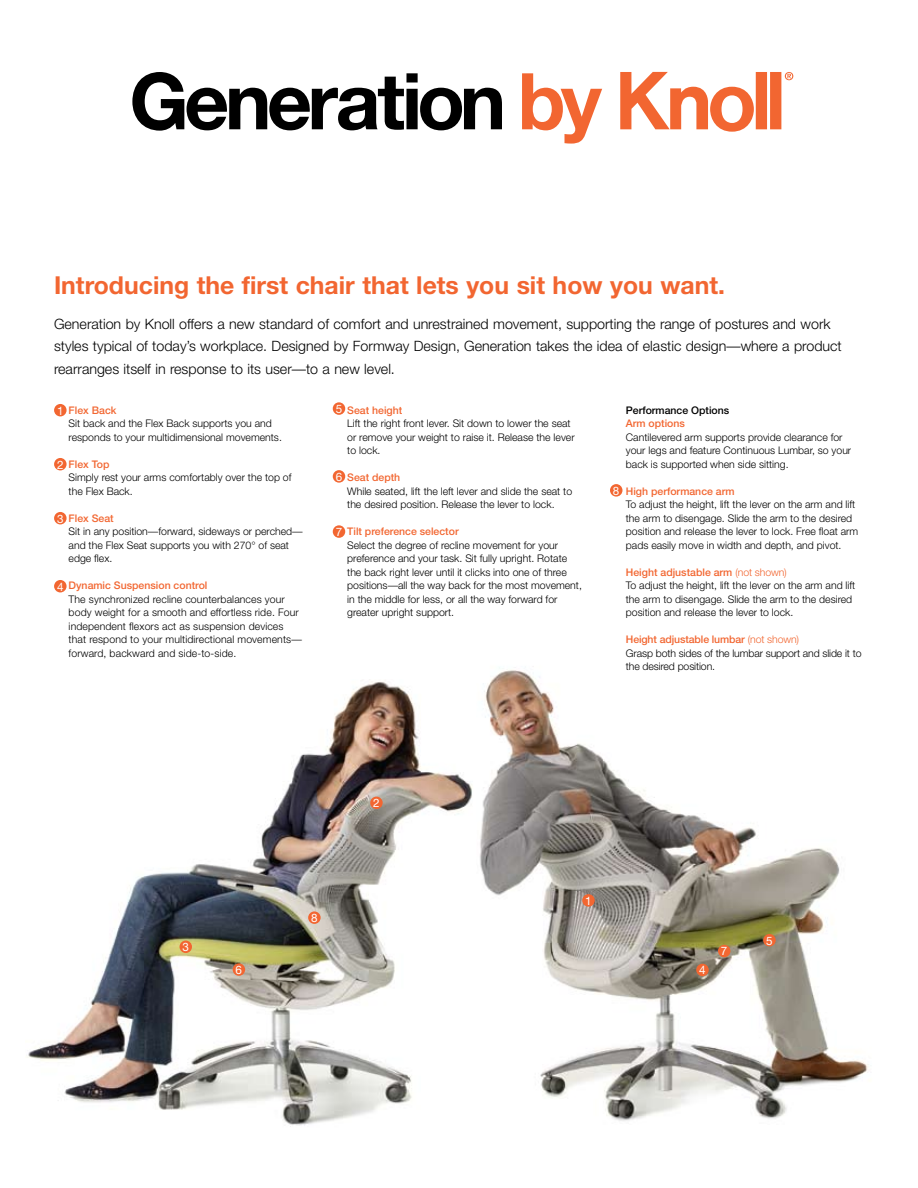
<style>
.page{position:relative;width:918px;height:1188px;background:#fff}
.page>*{position:absolute;margin:0;border:0;box-sizing:border-box;transform-origin:0 0}
.t1{font:700 24.75px "Helvetica Neue";color:#f26631}
.t2{font:300 14.25px/22.5px "Helvetica Neue";color:#000}
.t3{font:11.7px "Helvetica Neue";color:#fff}
.t4{font:300 10.5px/13.5px "Helvetica Neue";color:#000}
.t5{font:500 10.5px "Helvetica Neue";color:#f26631}
.t6{font:500 10.5px "Helvetica Neue";color:#000}
.s1{font-weight:500;color:#f26631}
.s2{color:#f26631}
</style>
<div class="page">
<img style="left:480px;top:667px;width:389px;height:454px">
<img style="left:28px;top:679px;width:444px;height:448px">
<div style="left:582px;top:894px;width:13px;height:13px;background:#f26631;border-radius:50%"></div>
<div style="left:370px;top:797px;width:13px;height:12px;background:#f26631;border-radius:50%"></div>
<div style="left:180px;top:941px;width:12px;height:12px;background:#f26631;border-radius:50%"></div>
<div style="left:763px;top:934px;width:13px;height:12px;background:#f26631;border-radius:50%"></div>
<div style="left:233px;top:963px;width:12px;height:13px;background:#f26631;border-radius:50%"></div>
<div style="left:718px;top:945px;width:12px;height:12px;background:#f26631;border-radius:50%"></div>
<div style="left:308px;top:911px;width:13px;height:13px;background:#f26631;border-radius:50%"></div>
<div style="left:696px;top:964px;width:13px;height:12px;background:#f26631;border-radius:50%"></div>
<div style="left:54px;top:404px;width:13px;height:12px;background:#f26631;border-radius:50%"></div>
<div style="left:54px;top:458px;width:13px;height:12px;background:#f26631;border-radius:50%"></div>
<div style="left:54px;top:512px;width:13px;height:12px;background:#f26631;border-radius:50%"></div>
<div style="left:54px;top:580px;width:13px;height:12px;background:#f26631;border-radius:50%"></div>
<div style="left:333px;top:402px;width:12px;height:13px;background:#f26631;border-radius:50%"></div>
<div style="left:333px;top:470px;width:12px;height:13px;background:#f26631;border-radius:50%"></div>
<div style="left:333px;top:525px;width:12px;height:13px;background:#f26631;border-radius:50%"></div>
<div style="left:610px;top:484px;width:12px;height:13px;background:#f26631;border-radius:50%"></div>
<svg style="left:132px;top:72px;width:370px;height:59px"></svg>
<svg style="left:522px;top:73px;width:80px;height:71px"></svg>
<svg style="left:620px;top:72px;width:134px;height:60px"></svg>
<div style="left:756px;top:72px;width:11px;height:57px;background:#f26631"></div>
<div style="left:770px;top:72px;width:11px;height:57px;background:#f26631"></div>
<svg style="left:785px;top:72px;width:8px;height:8px"></svg>
<h1 class="t1" style="left:54px;top:270px;width:673px">Introducing the first chair that lets you sit how you want.</h1>
<p class="t2" style="left:54px;top:312px;width:789px">Generation by Knoll offers a new standard of comfort and unrestrained movement, supporting the range of postures and work styles typical of today’s workplace. Designed by Formway Design, Generation takes the idea of elastic design—where a product rearranges itself in response to its user—to a new level.</p>
<p class="t5" style="left:69px;top:404px;width:49px">Flex Back</p>
<p class="t4" style="left:69px;top:416px;width:215px">Sit back and the Flex Back supports you and responds to your multidimensional movements.</p>
<p class="t5" style="left:69px;top:458px;width:42px">Flex Top</p>
<p class="t4" style="left:69px;top:470px;width:224px">Simply rest your arms comfortably over the top of the Flex Back.</p>
<p class="t5" style="left:69px;top:512px;width:47px">Flex Seat</p>
<p class="t4" style="left:69px;top:524px;width:236px">Sit in any position—forward, sideways or perched— and the Flex Seat supports you with 270° of seat edge flex.</p>
<p class="t5" style="left:69px;top:579px;width:140px">Dynamic Suspension control</p>
<p class="t4" style="left:69px;top:592px;width:235px">The synchronized recline counterbalances your body weight for a smooth and effortless ride. Four independent flexors act as suspension devices that respond to your multidirectional movements— forward, backward and side-to-side.</p>
<p class="t3" style="left:57px;top:403px;width:8px">1</p>
<p class="t3" style="left:57px;top:457px;width:8px">2</p>
<p class="t3" style="left:57px;top:511px;width:8px">3</p>
<p class="t3" style="left:57px;top:579px;width:8px">4</p>
<p class="t3" style="left:336px;top:402px;width:8px">5</p>
<p class="t5" style="left:347px;top:404px;width:57px">Seat height</p>
<p class="t4" style="left:347px;top:416px;width:229px">Lift the right front lever. Sit down to lower the seat or remove your weight to raise it. Release the lever to lock.</p>
<p class="t5" style="left:347px;top:471px;width:55px">Seat depth</p>
<p class="t4" style="left:347px;top:484px;width:227px">While seated, lift the left lever and slide the seat to the desired position. Release the lever to lock.</p>
<p class="t5" style="left:347px;top:525px;width:113px">Tilt preference selector</p>
<p class="t4" style="left:347px;top:538px;width:236px">Select the degree of recline movement for your preference and your task. Sit fully upright. Rotate the back right lever until it clicks into one of three positions—all the way back for the most movement, in the middle for less, or all the way forward for greater upright support.</p>
<p class="t3" style="left:336px;top:470px;width:8px">6</p>
<p class="t3" style="left:336px;top:525px;width:8px">7</p>
<p class="t6" style="left:626px;top:404px;width:105px">Performance Options</p>
<p class="t5" style="left:626px;top:417px;width:61px">Arm options</p>
<p class="t4" style="left:626px;top:430px;width:227px">Cantilevered arm supports provide clearance for your legs and feature Continuous Lumbar, so your back is supported when side sitting.</p>
<p class="t5" style="left:626px;top:485px;width:110px">High performance arm</p>
<p class="t4" style="left:626px;top:497px;width:234px">To adjust the height, lift the lever on the arm and lift the arm to disengage. Slide the arm to the desired position and release the lever to lock. Free float arm pads easily move in width and depth, and pivot.</p>
<p class="t4" style="left:626px;top:565px;width:231px"><span class="s1">Height adjustable arm</span> <span class="s2">(not shown)<br></span>To adjust the height, lift the lever on the arm and lift the arm to disengage. Slide the arm to the desired position and release the lever to lock.</p>
<p class="t4" style="left:626px;top:632px;width:237px"><span class="s1">Height adjustable lumbar</span> <span class="s2">(not shown)<br></span>Grasp both sides of the lumbar support and slide it to the desired position.</p>
<p class="t3" style="left:613px;top:484px;width:8px">8</p>
<p class="t3" style="left:182px;top:940px;width:8px">3</p>
<p class="t3" style="left:236px;top:963px;width:8px">6</p>
<p class="t3" style="left:311px;top:911px;width:8px">8</p>
<p class="t3" style="left:373px;top:796px;width:8px">2</p>
<p class="t3" style="left:585px;top:894px;width:8px">1</p>
<p class="t3" style="left:699px;top:963px;width:8px">4</p>
<p class="t3" style="left:721px;top:944px;width:8px">7</p>
<p class="t3" style="left:766px;top:933px;width:8px">5</p>
</div>
